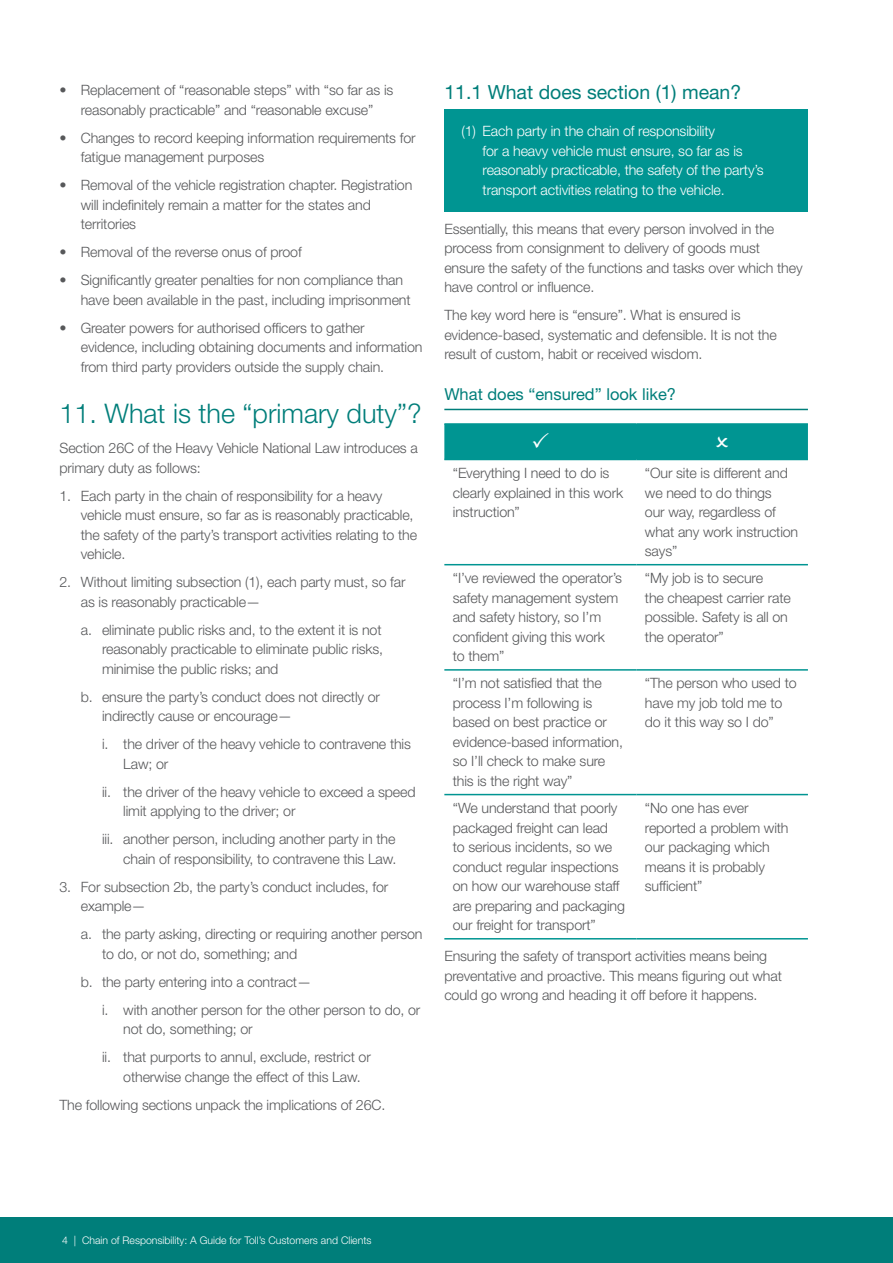
<style>
.page{position:relative;width:893px;height:1263px;background:#fff}
.page>*{position:absolute;margin:0;border:0;box-sizing:border-box;transform-origin:0 0}
.t1{font:300 27px "Helvetica Neue LT Std";color:#007e7a}
.t2{font:19.5px "Helvetica Neue LT Std";color:#007e7a}
.t3{font:16.5px "Helvetica Neue LT Std";color:#007e7a}
.t4{font:300 14.25px/19.5px "Helvetica Neue LT Std";letter-spacing:-.01em;color:#57585a}
.t5{font:300 14.25px/19.5px "Helvetica Neue LT Std";letter-spacing:-.01em;color:#fff}
.t6{font:300 10.5px "Helvetica Neue LT Std";color:#fff}
</style>
<div class="page">
<div style="left:0;top:1217px;width:893px;height:46px;background:#007e7a"></div>
<hr style="left:444px;top:409px;width:364px;height:1px;background:#007e7a">
<div style="left:444px;top:109px;width:364px;height:103px;background:#009592"></div>
<hr style="left:444px;top:423px;width:192px;height:2px;background:#009592">
<hr style="left:636px;top:423px;width:172px;height:2px;background:#009592">
<hr style="left:444px;top:459px;width:192px;height:1px;background:#009592">
<hr style="left:636px;top:459px;width:172px;height:1px;background:#009592">
<hr style="left:444px;top:564px;width:192px;height:1px;background:#009592">
<hr style="left:636px;top:564px;width:172px;height:1px;background:#009592">
<hr style="left:444px;top:669px;width:192px;height:2px;background:#009592">
<hr style="left:636px;top:669px;width:172px;height:2px;background:#009592">
<hr style="left:444px;top:794px;width:192px;height:1px;background:#009592">
<hr style="left:636px;top:794px;width:172px;height:1px;background:#009592">
<hr style="left:444px;top:938px;width:192px;height:1px;background:#009592">
<hr style="left:636px;top:938px;width:172px;height:1px;background:#009592">
<div style="left:444px;top:424px;width:364px;height:35px;background:#009592"></div>
<p class="t4" style="left:60px;top:80px;width:335px;text-align:center">• Replacement of “reasonable steps” with “so far as is reasonably practicable” and “reasonable excuse”</p>
<p class="t4" style="left:81px;top:128px;width:336px;text-indent:-21px">• Changes to record keeping information requirements for fatigue management purposes</p>
<p class="t4" style="left:81px;top:175px;width:333px;text-indent:-21px">• Removal of the vehicle registration chapter. Registration will indefinitely remain a matter for the states and territories</p>
<p class="t4" style="left:60px;top:242px;width:244px">• Removal of the reverse onus of proof</p>
<p class="t4" style="left:81px;top:270px;width:331px;text-indent:-21px">• Significantly greater penalties for non compliance than have been available in the past, including imprisonment</p>
<p class="t4" style="left:81px;top:318px;width:343px;text-indent:-21px">• Greater powers for authorised officers to gather evidence, including obtaining documents and information from third party providers outside the supply chain.</p>
<h1 class="t1" style="left:60px;top:397px;width:364px">11. What is the “primary duty”?</h1>
<p class="t4" style="left:60px;top:438px;width:360px">Section 26C of the Heavy Vehicle National Law introduces a primary duty as follows:</p>
<p class="t4" style="left:81px;top:486px;width:338px;text-indent:-21px">1. Each party in the chain of responsibility for a heavy vehicle must ensure, so far as is reasonably practicable, the safety of the party’s transport activities relating to the vehicle.</p>
<p class="t4" style="left:81px;top:572px;width:326px;text-indent:-21px">2. Without limiting subsection (1), each party must, so far as is reasonably practicable—</p>
<p class="t4" style="left:102px;top:620px;width:283px;text-align:justify;text-indent:-21px">a. eliminate public risks and, to the extent it is not reasonably practicable to eliminate public risks, minimise the public risks; and</p>
<p class="t4" style="left:102px;top:687px;width:280px;text-indent:-21px">b. ensure the party’s conduct does not directly or indirectly cause or encourage—</p>
<p class="t4" style="left:123px;top:734px;width:289px;text-indent:-21px">i. the driver of the heavy vehicle to contravene this<br>Law; or</p>
<p class="t4" style="left:123px;top:782px;width:294px;text-indent:-21px">ii. the driver of the heavy vehicle to exceed a speed limit applying to the driver; or</p>
<p class="t4" style="left:102px;top:829px;width:296px;text-align:right">iii. another person, including another party in the chain of responsibility, to contravene this Law.</p>
<p class="t4" style="left:81px;top:877px;width:309px;text-indent:-21px">3. For subsection 2b, the party’s conduct includes, for example—</p>
<p class="t4" style="left:102px;top:924px;width:322px;text-indent:-21px">a. the party asking, directing or requiring another person to do, or not do, something; and</p>
<p class="t4" style="left:102px;top:967px;width:320px;line-height:28px;text-indent:-21px">b. the party entering into a contract—<br>i. with another person for the other person to do, or</p>
<p class="t4" style="left:102px;top:1015px;width:270px;line-height:28px;text-indent:21px">not do, something; or<br>ii. that purports to annul, exclude, restrict or</p>
<p class="t4" style="left:60px;top:1062px;width:327px;line-height:28px;text-indent:64px">otherwise change the effect of this Law.<br>The following sections unpack the implications of 26C.</p>
<h2 class="t2" style="left:444px;top:80px;width:298px">11.1 What does section (1) mean?</h2>
<p class="t5" style="left:483px;top:121px;width:282px;text-indent:-21px">(1) Each party in the chain of responsibility<br>for a heavy vehicle must ensure, so far as is reasonably practicable, the safety of the party’s transport activities relating to the vehicle.</p>
<p class="t4" style="left:444px;top:219px;width:360px">Essentially, this means that every person involved in the process from consignment to delivery of goods must ensure the safety of the functions and tasks over which they have control or influence.</p>
<p class="t4" style="left:444px;top:305px;width:334px">The key word here is “ensure”. What is ensured is evidence-based, systematic and defensible. It is not the result of custom, habit or received wisdom.</p>
<p class="t3" style="left:444px;top:384px;width:233px">What does “ensured” look like?</p>
<p class="t4" style="left:453px;top:463px;width:172px">“Everything I need to do is clearly explained in this work instruction”</p>
<p class="t4" style="left:645px;top:463px;width:155px">“Our site is different and we need to do things<br>our way, regardless of what any work instruction says”</p>
<p class="t4" style="left:453px;top:568px;width:171px">“I’ve reviewed the operator’s safety management system and safety history, so I’m confident giving this work<br>to them”</p>
<p class="t4" style="left:645px;top:568px;width:148px">“My job is to secure<br>the cheapest carrier rate possible. Safety is all on the operator”</p>
<p class="t4" style="left:453px;top:673px;width:172px">“I’m not satisfied that the process I’m following is based on best practice or evidence-based information, so I’ll check to make sure this is the right way”</p>
<p class="t4" style="left:645px;top:673px;width:153px">“The person who used to have my job told me to do it this way so I do”</p>
<p class="t4" style="left:453px;top:798px;width:174px">“We understand that poorly packaged freight can lead<br>to serious incidents, so we conduct regular inspections on how our warehouse staff are preparing and packaging our freight for transport”</p>
<p class="t4" style="left:645px;top:798px;width:145px">“No one has ever reported a problem with our packaging which means it is probably sufficient”</p>
<p class="t4" style="left:444px;top:946px;width:339px">Ensuring the safety of transport activities means being preventative and proactive. This means figuring out what could go wrong and heading it off before it happens.</p>
<p class="t6" style="left:62px;top:1233px;width:311px">4 | Chain of Responsibility: A Guide for Toll’s Customers and Clients</p>
</div>
